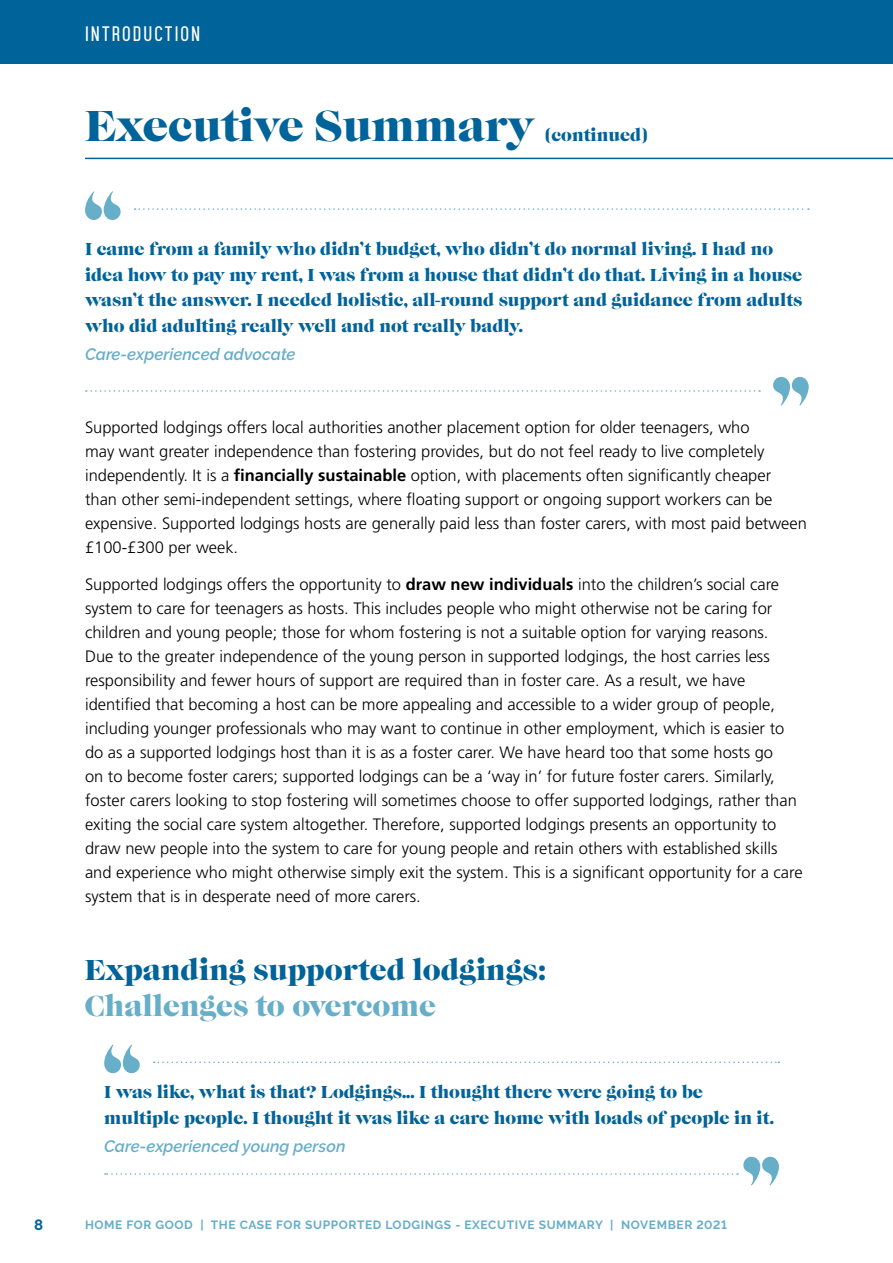
<style>
.page{position:relative;width:893px;height:1263px;background:#fff}
.page>*{position:absolute;margin:0;border:0;box-sizing:border-box;transform-origin:0 0}
.t1{font:45px "Caslon Graphique";color:#006399}
.t2{font:30px "Caslon Graphique";color:#006399}
.t3{font:30px "Caslon Graphique";color:#67aec9}
.t4{font:21px "Aquilone";letter-spacing:.1em;color:#fff}
.t5{font:18px/25.5px "Caslon Graphique";color:#006399}
.t6{font:300 16.5px/24px "Frutiger LT Std";color:#000}
.t7{font:italic 600 16.5px "Raleway";color:#67aec9}
.t8{font:700 15px "Raleway";color:#006399}
.t9{font:700 12px "Raleway";letter-spacing:.05em;color:#67aec9}
.s1{font-weight:700}
</style>
<div class="page">
<svg style="left:85px;top:191px;width:36px;height:29px"></svg>
<svg style="left:135px;top:208px;width:674px;height:2px"></svg>
<svg style="left:773px;top:377px;width:36px;height:28px"></svg>
<svg style="left:86px;top:390px;width:674px;height:2px"></svg>
<svg style="left:104px;top:1044px;width:36px;height:29px"></svg>
<svg style="left:154px;top:1061px;width:625px;height:2px"></svg>
<svg style="left:105px;top:1157px;width:674px;height:28px"></svg>
<div style="left:0;top:0;width:893px;height:64px;background:#006399"></div>
<hr style="left:85px;top:158px;width:808px;height:1px;background:#006399">
<p class="t4" style="left:85px;top:22px;width:117px">INTRODUCTION</p>
<h1 class="t1" style="left:85px;top:99px;width:451px">Executive Summary</h1>
<p class="t5" style="left:546px;top:123px;width:103px">(continued)</p>
<p class="t5" style="left:85px;top:237px;width:719px">I came from a family who didn’t budget, who didn’t do normal living. I had no idea how to pay my rent, I was from a house that didn’t do that. Living in a house wasn’t the answer. I needed holistic, all-round support and guidance from adults who did adulting really well and not really badly.</p>
<p class="t7" style="left:85px;top:345px;width:212px">Care-experienced advocate</p>
<p class="t6" style="left:85px;top:416px;width:723px">Supported lodgings offers local authorities another placement option for older teenagers, who<br>may want greater independence than fostering provides, but do not feel ready to live completely independently. It is a <span class="s1">financially sustainable</span> option, with placements often significantly cheaper than other semi-independent settings, where floating support or ongoing support workers can be expensive. Supported lodgings hosts are generally paid less than foster carers, with most paid between £100-£300 per week.</p>
<p class="t6" style="left:85px;top:573px;width:719px">Supported lodgings offers the opportunity to <span class="s1">draw new individuals</span> into the children’s social care system to care for teenagers as hosts. This includes people who might otherwise not be caring for children and young people; those for whom fostering is not a suitable option for varying reasons.<br>Due to the greater independence of the young person in supported lodgings, the host carries less responsibility and fewer hours of support are required than in foster care. As a result, we have identified that becoming a host can be more appealing and accessible to a wider group of people, including younger professionals who may want to continue in other employment, which is easier to do as a supported lodgings host than it is as a foster carer. We have heard too that some hosts go<br>on to become foster carers; supported lodgings can be a ‘way in’ for future foster carers. Similarly, foster carers looking to stop fostering will sometimes choose to offer supported lodgings, rather than exiting the social care system altogether. Therefore, supported lodgings presents an opportunity to draw new people into the system to care for young people and retain others with established skills and experience who might otherwise simply exit the system. This is a significant opportunity for a care system that is in desperate need of more carers.</p>
<h2 class="t2" style="left:85px;top:952px;width:462px">Expanding supported lodgings:</h2>
<h2 class="t3" style="left:85px;top:988px;width:353px">Challenges to overcome</h2>
<p class="t5" style="left:104px;top:1079px;width:671px">I was like, what is that? Lodgings... I thought there were going to be multiple people. I thought it was like a care home with loads of people in it.</p>
<p class="t7" style="left:104px;top:1136px;width:243px">Care-experienced young person</p>
<p class="t8" style="left:34px;top:1216px;width:11px">8</p>
<p class="t9" style="left:85px;top:1218px;width:643px">HOME FOR GOOD | THE CASE FOR SUPPORTED LODGINGS - EXECUTIVE SUMMARY | NOVEMBER 2021</p>
</div>
